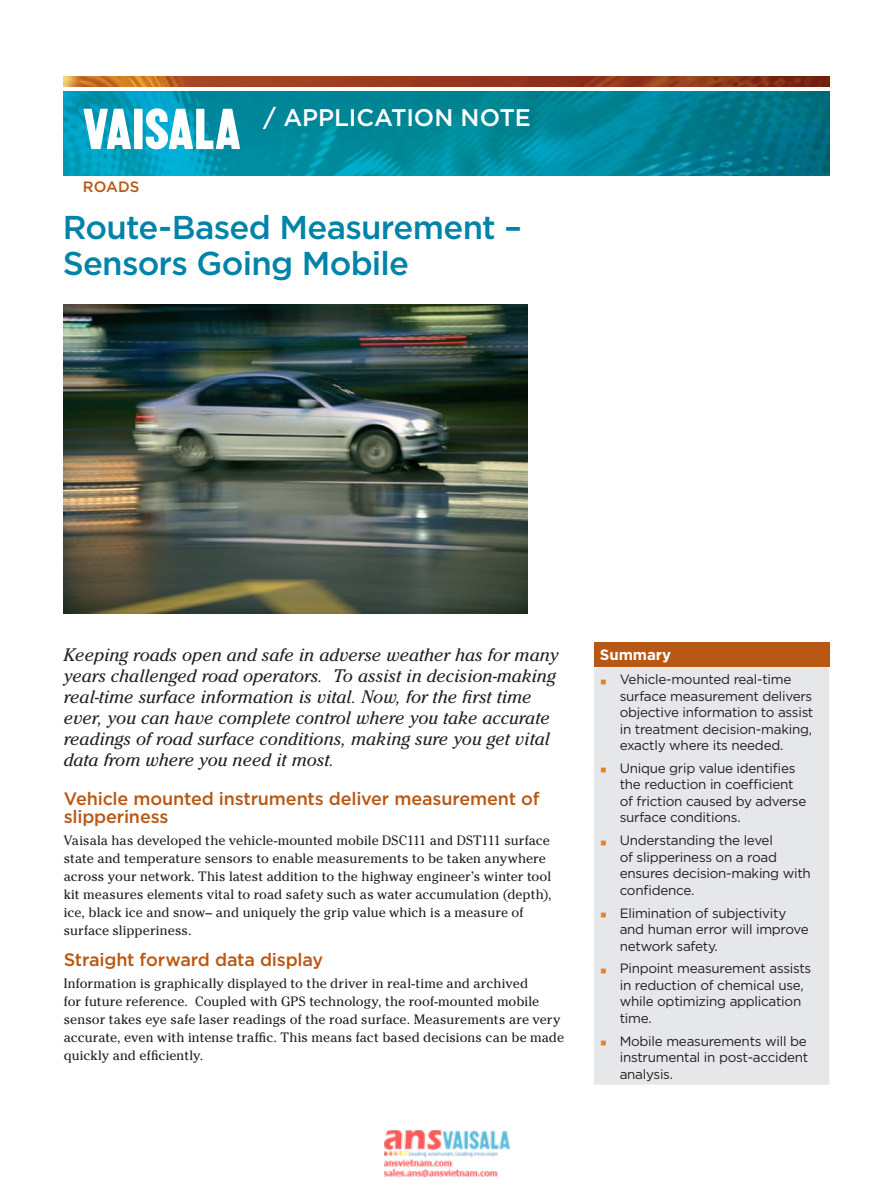
<style>
.page{position:relative;width:893px;height:1191px;background:#fff}
.page>*{position:absolute;margin:0;border:0;box-sizing:border-box;transform-origin:0 0}
.t1{font:500 33px/36px "Gotham";letter-spacing:-.025em;color:#0083a9}
.t2{font:500 24px "Gotham";color:#fff}
.t3{font:italic 18px/21px "Cheltenham Std";color:#231f20}
.t4{font:500 18px/18px "Gotham";letter-spacing:-.01em;color:#b95814}
.t5{font:700 15px "Gotham";letter-spacing:-.005em;color:#fff}
.t6{font:500 15px "Gotham";color:#b95814}
.t7{font:13.5px/18px "Cheltenham Std";letter-spacing:.005em;color:#231f20}
.t8{font:13.5px/16.5px "Gotham";letter-spacing:-.02em;color:#231f20}
.s1{font-family:"Arial";font-size:21px;color:#ea7e1d}
</style>
<div class="page">
<img style="left:64px;top:91px;width:765px;height:85px">
<img style="left:64px;top:77px;width:765px;height:9px">
<svg style="left:83px;top:109px;width:48px;height:40px"></svg>
<div style="left:134px;top:109px;width:9px;height:40px;background:#fff"></div>
<svg style="left:146px;top:108px;width:94px;height:41px"></svg>
<div style="left:594px;top:642px;width:235px;height:25px;background:#b95814"></div>
<div style="left:594px;top:667px;width:235px;height:417px;background:#e6e7e9"></div>
<img style="left:64px;top:304px;width:464px;height:309px">
<img style="left:384px;top:1130px;width:126px;height:46px">
<h2 class="t2" style="left:264px;top:101px;width:269px">/ APPLICATION NOTE</h2>
<p class="t6" style="left:83px;top:177px;width:58px">ROADS</p>
<h1 class="t1" style="left:63px;top:209px;width:460px">Route-Based Measurement –<br>Sensors Going Mobile</h1>
<p class="t3" style="left:64px;top:644px;width:496px">Keeping roads open and safe in adverse weather has for many years challenged road operators. To assist in decision-making real-time surface information is vital. Now, for the first time ever, you can have complete control where you take accurate readings of road surface conditions, making sure you get vital data from where you need it most.</p>
<h3 class="t4" style="left:64px;top:789px;width:477px">Vehicle mounted instruments deliver measurement of slipperiness</h3>
<p class="t7" style="left:64px;top:831px;width:489px">Vaisala has developed the vehicle-mounted mobile DSC111 and DST111 surface state and temperature sensors to enable measurements to be taken anywhere across your network. This latest addition to the highway engineer’s winter tool kit measures elements vital to road safety such as water accumulation (depth), ice, black ice and snow– and uniquely the grip value which is a measure of surface slipperiness.</p>
<h3 class="t4" style="left:64px;top:950px;width:261px">Straight forward data display</h3>
<p class="t7" style="left:64px;top:974px;width:502px">Information is graphically displayed to the driver in real-time and archived<br>for future reference. Coupled with GPS technology, the roof-mounted mobile sensor takes eye safe laser readings of the road surface. Measurements are very accurate, even with intense traffic. This means fact based decisions can be made quickly and efficiently.</p>
<p class="t5" style="left:600px;top:645px;width:73px">Summary</p>
<p class="t8" style="left:620px;top:671px;width:195px;text-indent:-20px"><span class="s1">▪</span> Vehicle-mounted real-time surface measurement delivers objective information to assist in treatment decision-making, exactly where its needed.</p>
<p class="t8" style="left:620px;top:759px;width:188px;text-indent:-20px"><span class="s1">▪</span> Unique grip value identifies the reduction in coefficient of friction caused by adverse surface conditions.</p>
<p class="t8" style="left:620px;top:832px;width:193px;text-indent:-20px"><span class="s1">▪</span> Understanding the level<br>of slipperiness on a road ensures decision-making with confidence.</p>
<p class="t8" style="left:620px;top:904px;width:191px;text-indent:-20px"><span class="s1">▪</span> Elimination of subjectivity and human error will improve network safety.</p>
<p class="t8" style="left:620px;top:960px;width:193px;text-indent:-20px"><span class="s1">▪</span> Pinpoint measurement assists in reduction of chemical use, while optimizing application time.</p>
<p class="t8" style="left:620px;top:1032px;width:190px;text-align:justify;text-indent:-20px"><span class="s1">▪</span> Mobile measurements will be instrumental in post-accident analysis.</p>
</div>
